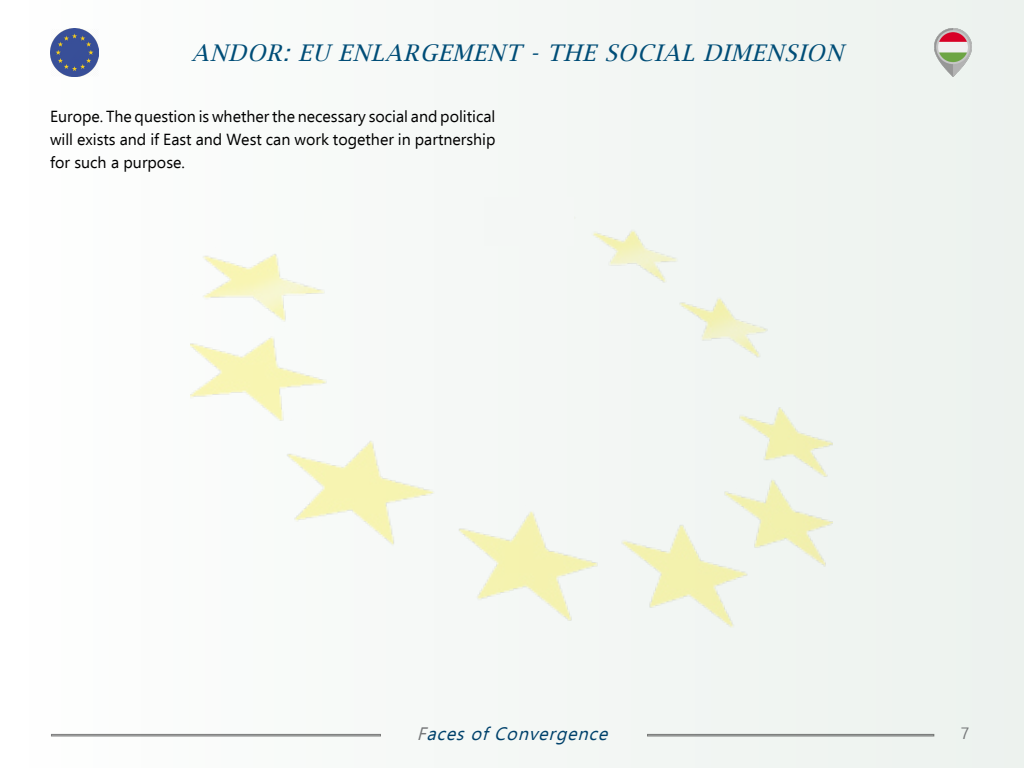
<style>
.page{position:relative;width:1024px;height:768px;background:#f4f8f5}
.page>*{position:absolute;margin:0;border:0;box-sizing:border-box;transform-origin:0 0}
.t1{font:italic 23px "Lucida Bright";color:#004d77}
.t2{font:italic 18px "Ebrima";color:#00416b}
.t3{font:16px/23px "Ebrima";color:#000;text-align:justify}
.t4{font:16px "Ebrima";color:#757779}
.s1{color:#757779}
</style>
<div class="page">
<img style="left:191px;top:217px;width:642px;height:410px">
<img style="left:50px;top:28px;width:49px;height:48px">
<img style="left:934px;top:28px;width:38px;height:48px">
<div style="left:484px;top:197px;width:90px;height:48px;background:#f4f7f5"></div>
<div style="left:304px;top:210px;width:47px;height:30px;background:#f8faf8"></div>
<h1 class="t1" style="left:192px;top:40px;width:660px">ANDOR: EU ENLARGEMENT - THE SOCIAL DIMENSION</h1>
<p class="t3" style="left:50px;top:105px;width:447px">Europe. The question is whether the necessary social and political will exists and if East and West can work together in partnership for such a purpose.</p>
<p class="t2" style="left:417px;top:721px;width:199px"><span class="s1">F</span>acesofConvergence</p>
<p class="t4" style="left:961px;top:722px;width:10px">7</p>
</div>
